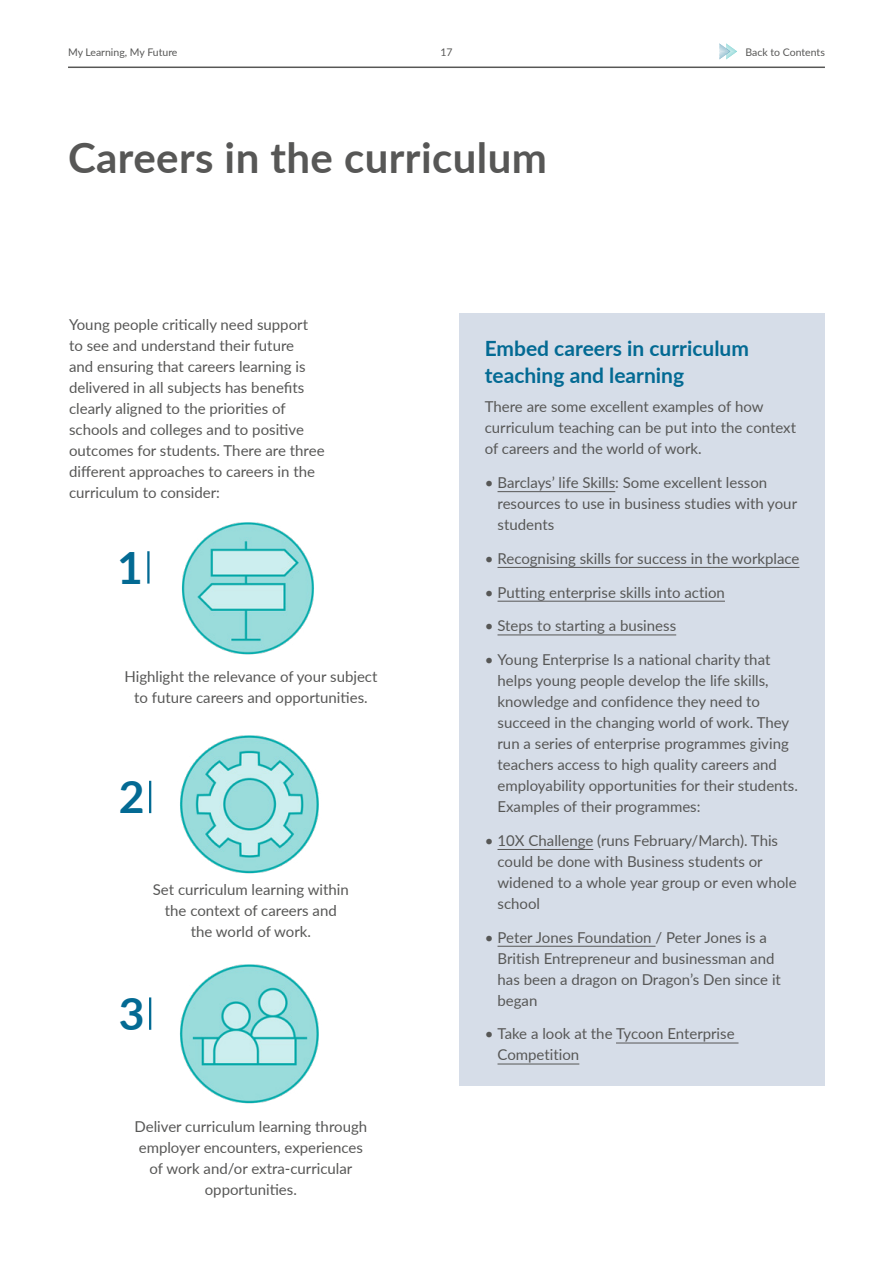
<style>
.page{position:relative;width:893px;height:1263px;background:#fff}
.page>*{position:absolute;margin:0;border:0;box-sizing:border-box;transform-origin:0 0}
.t1{font:700 44.4px "Lato";color:#036a93}
.t2{font:700 42px "Lato";letter-spacing:.01em;color:#575756}
.t3{font:700 21px/27px "Lato";color:#036a93}
.t4{font:15px/21px "Lato";color:#575756}
.t5{font:10.5px "Lato";color:#575756}
</style>
<div class="page">
<div style="left:459px;top:313px;width:366px;height:773px;background:#d6dde8"></div>
<hr style="left:497px;top:491px;width:118px;height:1px;background:#575756">
<hr style="left:497px;top:567px;width:302px;height:1px;background:#575756">
<hr style="left:497px;top:601px;width:228px;height:1px;background:#575756">
<hr style="left:497px;top:635px;width:179px;height:1px;background:#575756">
<hr style="left:497px;top:849px;width:96px;height:1px;background:#575756">
<hr style="left:497px;top:946px;width:158px;height:1px;background:#575756">
<hr style="left:616px;top:1043px;width:122px;height:1px;background:#575756">
<hr style="left:497px;top:1064px;width:82px;height:1px;background:#575756">
<hr style="left:149px;top:781px;width:2px;height:32px;background:#036a93">
<hr style="left:149px;top:997px;width:2px;height:33px;background:#036a93">
<img style="left:181px;top:522px;width:133px;height:133px">
<img style="left:180px;top:735px;width:139px;height:139px">
<img style="left:180px;top:964px;width:139px;height:140px">
<hr style="left:147px;top:551px;width:3px;height:33px;background:#036a93">
<hr style="left:68px;top:67px;width:757px;height:1px;background:#575756">
<svg style="left:719px;top:44px;width:18px;height:15px"></svg>
<p class="t5" style="left:68px;top:44px;width:111px">My Learning, My Future</p>
<p class="t5" style="left:440px;top:44px;width:14px">17</p>
<p class="t5" style="left:746px;top:44px;width:81px">Back to Contents</p>
<h2 class="t2" style="left:68px;top:126px;width:480px">Careers in the curriculum</h2>
<p class="t4" style="left:69px;top:313px;width:257px">Young people critically need support to see and understand their future<br>and ensuring that careers learning is delivered in all subjects has benefits clearly aligned to the priorities of schools and colleges and to positive outcomes for students. There are three different approaches to careers in the curriculum to consider:</p>
<h1 class="t1" style="left:117px;top:535px;width:27px">1</h1>
<p class="t4" style="left:124px;top:665px;width:255px;text-align:center">Highlight the relevance of your subject to future careers and opportunities.</p>
<h1 class="t1" style="left:119px;top:764px;width:27px">2</h1>
<p class="t4" style="left:153px;top:878px;width:197px;text-align:center">Set curriculum learning within the context of careers and the world of work.</p>
<h1 class="t1" style="left:119px;top:981px;width:27px">3</h1>
<p class="t4" style="left:134px;top:1115px;width:234px;text-align:center">Deliver curriculum learning through employer encounters, experiences of work and/or extra-curricular opportunities.</p>
<h3 class="t3" style="left:485px;top:334px;width:266px">Embed careers in curriculum teaching and learning</h3>
<p class="t4" style="left:485px;top:396px;width:313px">There are some excellent examples of how curriculum teaching can be put into the context of careers and the world of work.</p>
<p class="t4" style="left:497px;top:472px;width:301px;text-indent:-13px">• Barclays’ life Skills: Some excellent lesson resources to use in business studies with your students</p>
<p class="t4" style="left:485px;top:547px;width:316px">• Recognising skills for success in the workplace</p>
<p class="t4" style="left:485px;top:581px;width:242px">• Putting enterprise skills into action</p>
<p class="t4" style="left:485px;top:615px;width:193px">• Steps to starting a business</p>
<p class="t4" style="left:497px;top:649px;width:302px;text-indent:-13px">• Young Enterprise Is a national charity that helps young people develop the life skills, knowledge and confidence they need to succeed in the changing world of work. They run a series of enterprise programmes giving teachers access to high quality careers and employability opportunities for their students.<br>Examples of their programmes:</p>
<p class="t4" style="left:497px;top:829px;width:301px;text-indent:-13px">• 10X Challenge (runs February/March). This could be done with Business students or widened to a whole year group or even whole school</p>
<p class="t4" style="left:497px;top:926px;width:285px;text-indent:-13px">• Peter Jones Foundation / Peter Jones is a<br>British Entrepreneur and businessman and has been a dragon on Dragon’s Den since it began</p>
<p class="t4" style="left:497px;top:1023px;width:239px;text-indent:-13px">• Take a look at the Tycoon Enterprise<br>Competition</p>
</div>
